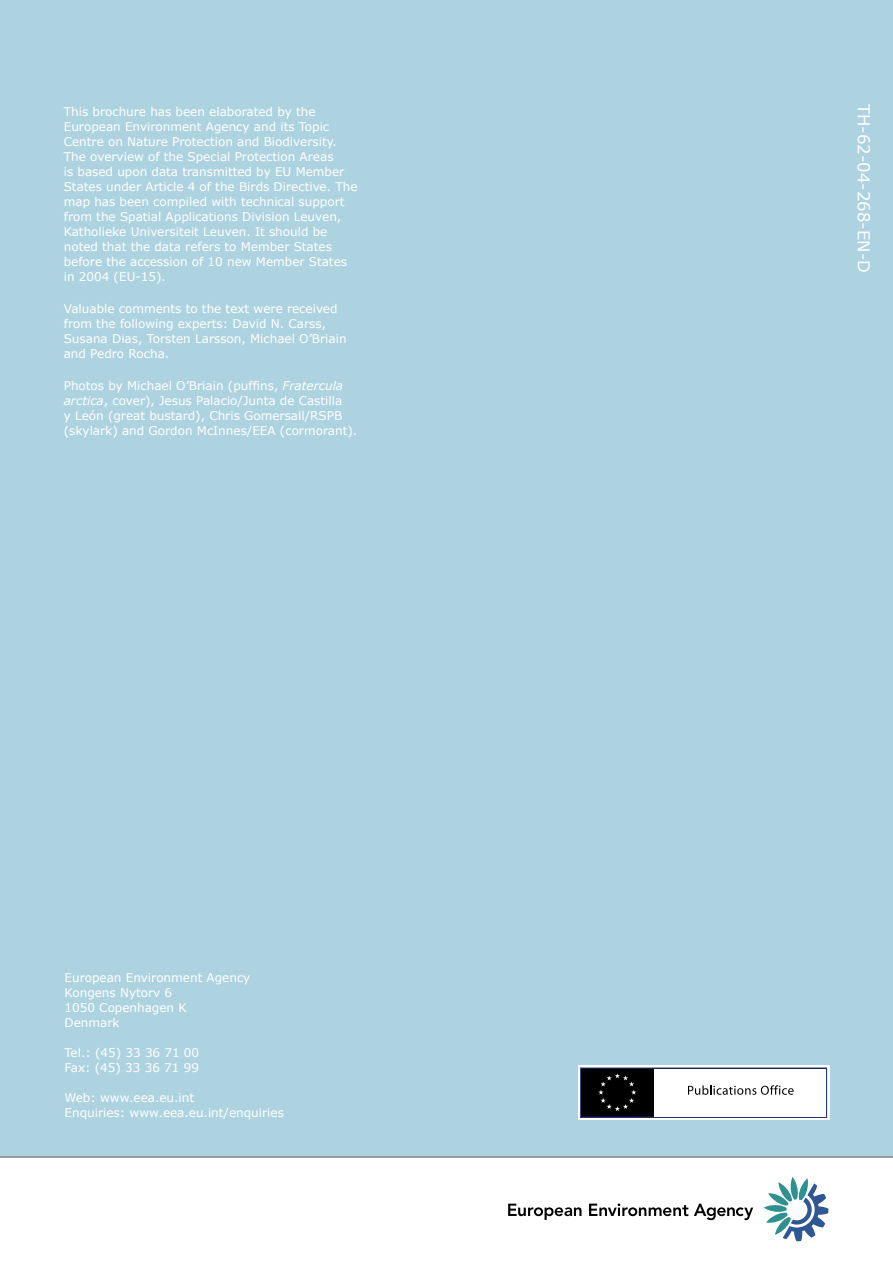
<style>
.page{position:relative;width:893px;height:1263px;background:#fff}
.page>*{position:absolute;margin:0;border:0;box-sizing:border-box;transform-origin:0 0}
.Adr{font:16.5px "Verdana";color:#fff}
.dedication{font:12px/15px "Verdana";color:#fff}
.Adr-2{font:12px "Verdana";color:#fff}
.s1{font-style:italic}
</style>
<div class="page">
<div style="left:0;top:0;width:893px;height:1157px;background:#aed3e0"></div>
<hr style="left:0;top:1157px;width:893px;height:1px;background:#565656">
<svg style="left:508px;top:1203px;width:73px;height:17px"></svg>
<svg style="left:589px;top:1203px;width:99px;height:13px"></svg>
<svg style="left:694px;top:1203px;width:59px;height:17px"></svg>
<svg style="left:764px;top:1177px;width:64px;height:64px"></svg>
<svg style="left:578px;top:1065px;width:251px;height:54px"></svg>
<div style="left:580px;top:1068px;width:247px;height:49px;background:#000"></div>
<div style="left:654px;top:1069px;width:172px;height:47px;background:#fff"></div>
<svg style="left:598px;top:1073px;width:38px;height:38px"></svg>
<svg style="left:688px;top:1085px;width:106px;height:10px"></svg>
<p class="dedication" style="left:64px;top:104px;width:295px">This brochure has been elaborated by the European Environment Agency and its Topic Centre on Nature Protection and Biodiversity.<br>The overview of the Special Protection Areas<br>is based upon data transmitted by EU Member States under Article 4 of the Birds Directive. The map has been compiled with technical support from the Spatial Applications Division Leuven, Katholieke Universiteit Leuven. It should be noted that the data refers to Member States before the accession of 10 new Member States in 2004 (EU-15).</p>
<p class="dedication" style="left:64px;top:301px;width:284px">Valuable comments to the text were received from the following experts: David N. Carss, Susana Dias, Torsten Larsson, Michael O’Briain and Pedro Rocha.</p>
<p class="dedication" style="left:64px;top:378px;width:295px">Photos by Michael O’Briain (puffins, <span class="s1">Fratercula arctica</span>, cover), Jesus Palacio/Junta de Castilla<br>y León (great bustard), Chris Gomersall/RSPB (skylark) and Gordon McInnes/EEA (cormorant).</p>
<p class="Adr-2" style="left:65px;top:970px;width:187px">European Environment Agency</p>
<p class="Adr-2" style="left:65px;top:985px;width:109px">Kongens Nytorv 6</p>
<p class="Adr-2" style="left:65px;top:1000px;width:124px">1050 Copenhagen K</p>
<p class="Adr-2" style="left:65px;top:1015px;width:57px">Denmark</p>
<p class="Adr-2" style="left:65px;top:1045px;width:136px">Tel.: (45) 33 36 71 00</p>
<p class="Adr-2" style="left:65px;top:1060px;width:136px">Fax: (45) 33 36 71 99</p>
<p class="Adr-2" style="left:65px;top:1090px;width:131px">Web: www.eea.eu.int</p>
<p class="Adr-2" style="left:65px;top:1105px;width:221px">Enquiries: www.eea.eu.int/enquiries</p>
<p class="Adr" style="left:874px;top:104px;width:170px;rotate:90deg">TH-62-04-268-EN-D</p>
</div>
